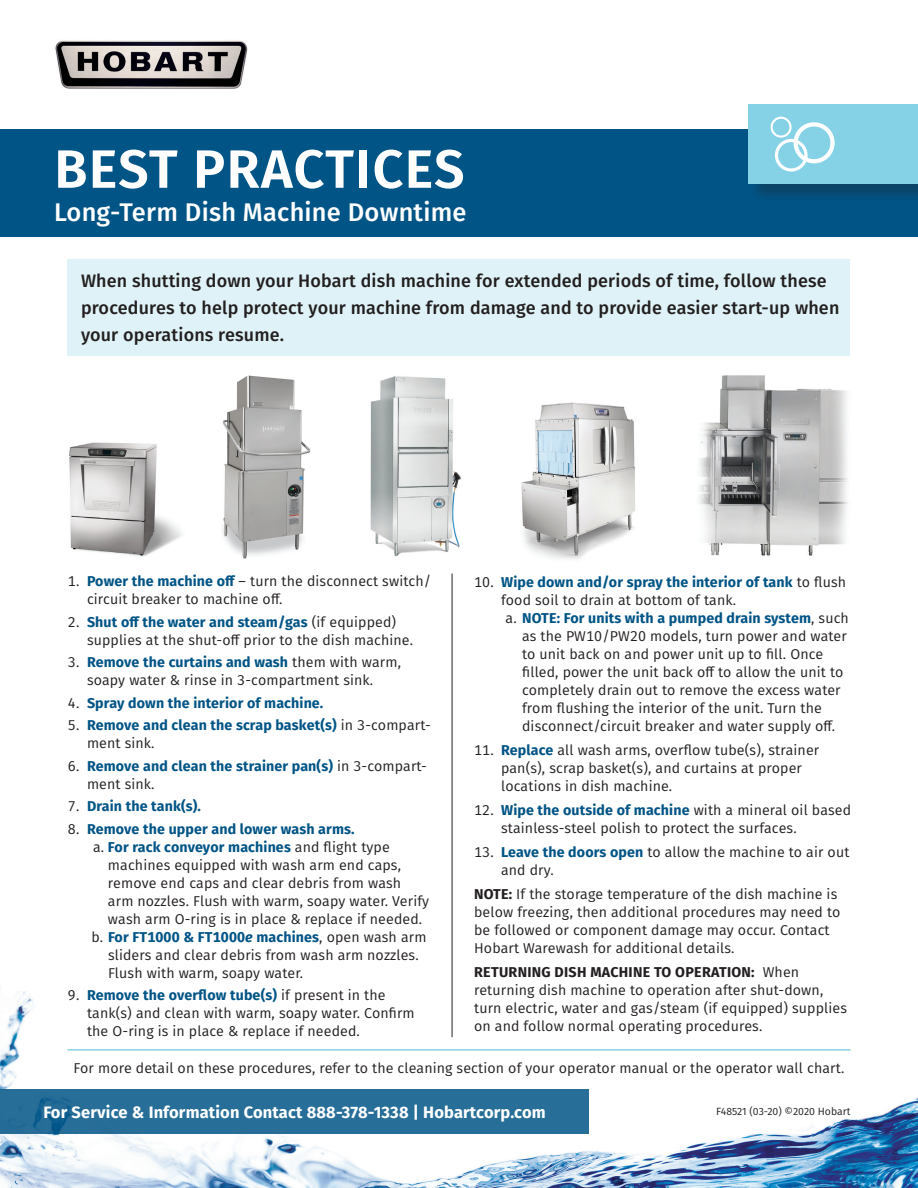
<style>
.page{position:relative;width:918px;height:1188px;background:#fff}
.page>*{position:absolute;margin:0;border:0;box-sizing:border-box;transform-origin:0 0}
.t1{font:600 54px "Fira Sans";letter-spacing:.025em;color:#fff}
.t2{font:500 25.5px "Fira Sans";letter-spacing:.01em;color:#fff}
.t3{font:500 18px/27px "Fira Sans";letter-spacing:.01em;color:#231f20}
.t4{font:700 16.5px "Fira Sans";letter-spacing:.01em;color:#fff}
.t5{font:14.25px/18px "Fira Sans";letter-spacing:.01em;color:#231f20}
.t6{font:700 14.25px/18px "Fira Sans";letter-spacing:.01em;color:#015486}
.t7{font:10.5px "Fira Sans";letter-spacing:-.005em;color:#231f20}
.s1{font-weight:700;color:#015486}
.s2{font-weight:400;color:#231f20}
.s3{font-style:italic}
.s4{font-weight:700}
</style>
<div class="page">
<img style="left:0;top:976px;width:918px;height:212px">
<div style="left:0;top:129px;width:918px;height:108px;background:#015486"></div>
<img style="left:55px;top:40px;width:193px;height:49px">
<div style="left:751px;top:107px;width:167px;height:95px;background:#231f20;opacity:.3"></div>
<div style="left:748px;top:105px;width:170px;height:79px;background:#85d2e7"></div>
<div style="left:0;top:1090px;width:589px;height:44px;background:#276e98"></div>
<div style="left:68px;top:259px;width:782px;height:96px;background:#dff2f7"></div>
<hr style="left:68px;top:1049px;width:782px;height:2px;background:#85d2e7">
<div style="left:794px;top:122px;width:41px;height:41px;border:4px solid #fff;border-radius:50%"></div>
<div style="left:771px;top:117px;width:21px;height:21px;border:2px solid #fff;border-radius:50%"></div>
<div style="left:775px;top:139px;width:33px;height:33px;border:3px solid #fff;border-radius:50%"></div>
<img style="left:69px;top:442px;width:113px;height:115px">
<img style="left:370px;top:376px;width:91px;height:181px">
<img style="left:521px;top:402px;width:115px;height:157px">
<hr style="left:452px;top:574px;width:1px;height:463px;background:#231f20">
<img style="left:699px;top:375px;width:150px;height:181px">
<img style="left:222px;top:375px;width:89px;height:184px">
<h1 class="t1" style="left:54px;top:125px;width:412px">BEST PRACTICES</h1>
<h2 class="t2" style="left:54px;top:191px;width:414px">Long-Term Dish Machine Downtime</h2>
<p class="t3" style="left:81px;top:267px;width:760px">When shutting down your Hobart dish machine for extended periods of time, follow these procedures to help protect your machine from damage and to provide easier start-up when your operations resume.</p>
<p class="t5" style="left:87px;top:572px;width:346px;text-indent:-19px">1. <span class="s1">Power the machine off</span> – turn the disconnect switch/ circuit breaker to machine off.</p>
<p class="t5" style="left:87px;top:612px;width:327px;text-indent:-19px">2. <span class="s1">Shut off the water and steam/gas</span> (if equipped) supplies at the shut-off prior to the dish machine.</p>
<p class="t5" style="left:87px;top:653px;width:316px;text-indent:-19px">3. <span class="s1">Remove the curtains and wash</span> them with warm, soapy water &amp; rinse in 3-compartment sink.</p>
<p class="t6" style="left:68px;top:693px;width:257px"><span class="s2">4.</span> Spray down the interior of machine.</p>
<p class="t6" style="left:87px;top:715px;width:345px;text-indent:-19px"><span class="s2">5.</span> Remove and clean the scrap basket(s) <span class="s2">in 3-compart&shy;ment sink.</span></p>
<p class="t6" style="left:87px;top:756px;width:341px;text-indent:-19px"><span class="s2">6.</span> Remove and clean the strainer pan(s) <span class="s2">in 3-compart&shy;ment sink.</span></p>
<p class="t6" style="left:68px;top:796px;width:135px"><span class="s2">7.</span> Drain the tank(s).</p>
<p class="t6" style="left:68px;top:819px;width:288px"><span class="s2">8.</span> Remove the upper and lower wash arms.</p>
<p class="t6" style="left:93px;top:837px;width:298px"><span class="s2">a.</span> For rack conveyor machines <span class="s2">and flight type</span></p>
<p class="t5" style="left:108px;top:855px;width:295px">machines equipped with wash arm end caps,</p>
<p class="t5" style="left:108px;top:873px;width:295px">remove end caps and clear debris from wash</p>
<p class="t5" style="left:108px;top:891px;width:323px">arm nozzles. Flush with warm, soapy water. Verify</p>
<p class="t5" style="left:108px;top:909px;width:316px">wash arm O-ring is in place &amp; replace if needed.</p>
<p class="t6" style="left:92px;top:927px;width:336px"><span class="s2">b.</span> For FT1000 &amp; FT1000<span class="s3">e</span> machines<span class="s2">, open wash arm</span></p>
<p class="t5" style="left:108px;top:945px;width:312px">sliders and clear debris from wash arm nozzles.</p>
<p class="t5" style="left:108px;top:963px;width:197px">Flush with warm, soapy water.</p>
<p class="t5" style="left:87px;top:986px;width:329px;text-indent:-19px">9. <span class="s1">Remove the overflow tube(s)</span> if present in the tank(s) and clean with warm, soapy water. Confirm the O-ring is in place &amp; replace if needed.</p>
<p class="t6" style="left:474px;top:572px;width:374px"><span class="s2">10.</span> Wipe down and/or spray the interior of tank <span class="s2">to flush</span></p>
<p class="t5" style="left:501px;top:591px;width:237px">food soil to drain at bottom of tank.</p>
<p class="t6" style="left:506px;top:608px;width:345px"><span class="s2">a.</span> NOTE: For units with a pumped drain system<span class="s2">, such</span></p>
<p class="t5" style="left:522px;top:626px;width:326px">as the PW10/PW20 models, turn power and water</p>
<p class="t5" style="left:522px;top:644px;width:303px">to unit back on and power unit up to fill. Once</p>
<p class="t5" style="left:522px;top:662px;width:323px">filled, power the unit back off to allow the unit to</p>
<p class="t5" style="left:522px;top:680px;width:320px">completely drain out to remove the excess water</p>
<p class="t5" style="left:522px;top:698px;width:301px">from flushing the interior of the unit. Turn the</p>
<p class="t5" style="left:522px;top:716px;width:314px">disconnect/circuit breaker and water supply off.</p>
<p class="t5" style="left:501px;top:740px;width:320px;text-indent:-27px">11. <span class="s1">Replace</span> all wash arms, overflow tube(s), strainer pan(s), scrap basket(s), and curtains at proper locations in dish machine.</p>
<p class="t5" style="left:501px;top:800px;width:352px;text-indent:-27px">12. <span class="s1">Wipe the outside of machine</span> with a mineral oil based stainless-steel polish to protect the surfaces.</p>
<p class="t5" style="left:501px;top:842px;width:350px;text-indent:-27px">13. <span class="s1">Leave the doors open</span> to allow the machine to air out and dry.</p>
<p class="t5" style="left:474px;top:884px;width:368px"><span class="s4">NOTE:</span> If the storage temperature of the dish machine is below freezing, then additional procedures may need to be followed or component damage may occur. Contact Hobart Warewash for additional details.</p>
<p class="t5" style="left:474px;top:962px;width:374px"><span class="s4">RETURNING DISH MACHINE TO OPERATION:</span> When returning dish machine to operation after shut-down, turn electric, water and gas/steam (if equipped) supplies on and follow normal operating procedures.</p>
<p class="t5" style="left:74px;top:1059px;width:772px">For more detail on these procedures, refer to the cleaning section of your operator manual or the operator wall chart.</p>
<p class="t7" style="left:716px;top:1103px;width:136px">F48521 (03-20) ©2020 Hobart</p>
<p class="t4" style="left:43px;top:1099px;width:504px">For Service &amp; Information Contact 888-378-1338 | Hobartcorp.com</p>
</div>
